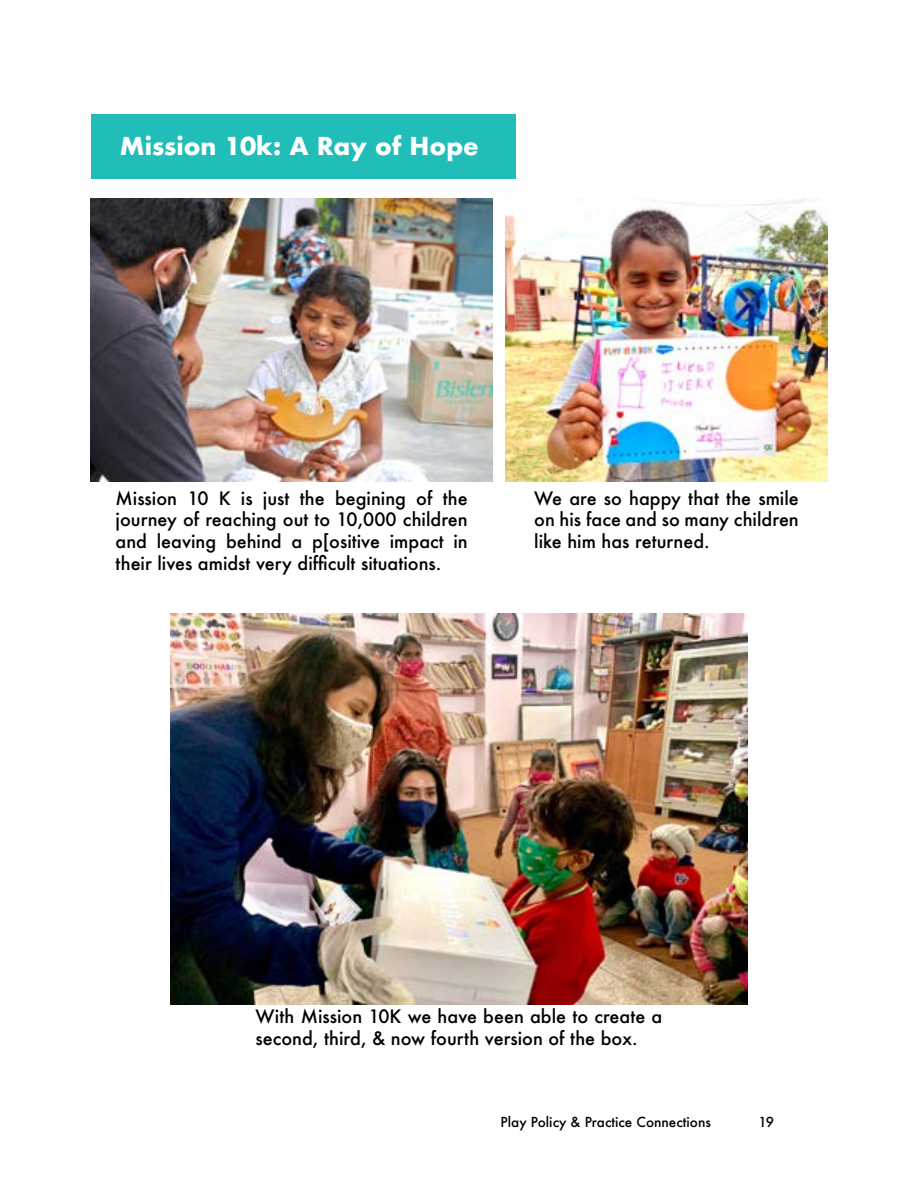
<style>
.page{position:relative;width:918px;height:1188px;background:#fff}
.page>*{position:absolute;margin:0;border:0;box-sizing:border-box;transform-origin:0 0}
.t1{font:700 24px "Futura";color:#fff}
.t2{font:500 18px/21.6px "Futura";color:#000;text-align:justify}
.t3{font:500 13.5px "Futura";color:#000}
</style>
<div class="page">
<img style="left:91px;top:198px;width:401px;height:283px">
<img style="left:506px;top:198px;width:321px;height:283px">
<img style="left:170px;top:613px;width:578px;height:391px">
<div style="left:91px;top:114px;width:425px;height:65px;background:#21bdb8"></div>
<h1 class="t1" style="left:120px;top:128px;width:360px">Mission 10k: A Ray of Hope</h1>
<p class="t2" style="left:116px;top:487px;width:354px">Mission 10 K is just the begining of the journey of reaching out to 10,000 children and leaving behind a p[ositive impact in their lives amidst very difficult situations.</p>
<p class="t2" style="left:534px;top:487px;width:266px">We are so happy that the smile on his face and so many children like him has returned.</p>
<p class="t2" style="left:256px;top:1006px;width:408px">With Mission 10K we have been able to create a second, third, &amp; now fourth version of the box.</p>
<p class="t3" style="left:501px;top:1113px;width:212px">Play Policy &amp; Practice Connections</p>
<p class="t3" style="left:758px;top:1113px;width:17px">19</p>
</div>
